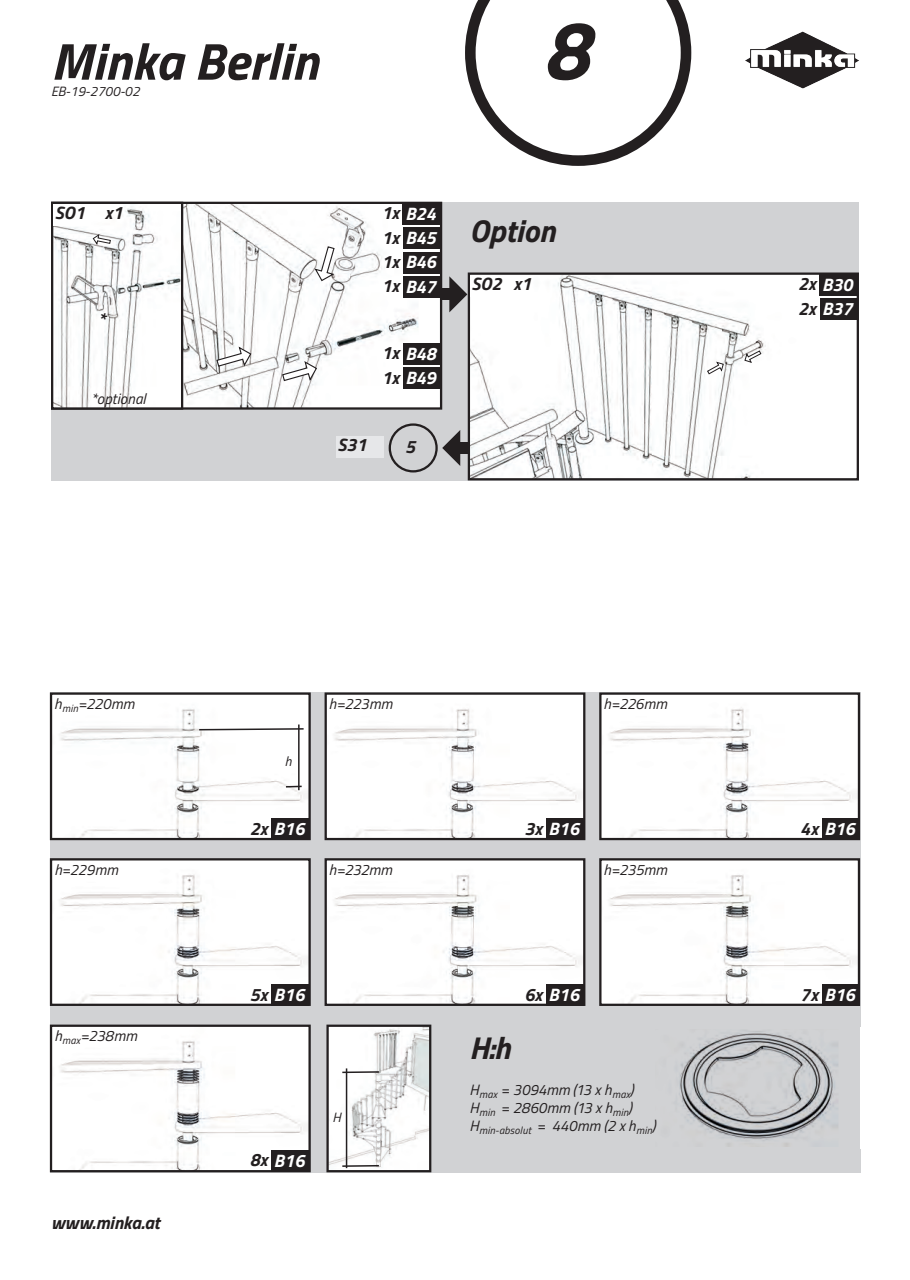
<style>
.page{position:relative;width:910px;height:1280px;background:#fff}
.page>*{position:absolute;margin:0;border:0;box-sizing:border-box;transform-origin:0 0}
.t1{font:italic 700 82.95px "Titillium Web";color:#231f20}
.t2{font:italic 700 52.05px "Titillium Web";color:#231f20}
.t3{font:italic 700 31.65px "Titillium Web";color:#231f20}
.t4{font:italic 700 18px "Titillium Web";color:#fff}
.t5{font:italic 700 18px "Titillium Web";color:#231f20}
.t6{font:italic 15px "Titillium Web";letter-spacing:.005em;color:#231f20}
.t7{font:italic 13.5px "Titillium Web";color:#231f20}
.t8{font:italic 10.5px "Titillium Web";letter-spacing:.015em;color:#231f20}
.s1{color:#231f20}
</style>
<div class="page">
<img style="left:745px;top:31px;width:114px;height:58px">
<div style="left:50px;top:692px;width:810px;height:480px;background:#d1d2d4"></div>
<div style="left:51px;top:202px;width:808px;height:278px;background:#d1d2d4"></div>
<div style="left:399px;top:288px;width:51px;height:12px;background:#231f20"></div>
<svg style="left:449px;top:276px;width:18px;height:36px"></svg>
<img style="left:183px;top:205px;width:256px;height:202px">
<div style="left:51px;top:202px;width:391px;height:208px;border:2px solid #231f20"></div>
<img style="left:54px;top:205px;width:126px;height:202px">
<div style="left:51px;top:202px;width:132px;height:208px;border:2px solid #231f20"></div>
<img style="left:679px;top:1031px;width:159px;height:116px">
<svg style="left:465px;top:0;width:226px;height:166px"></svg>
<div style="left:460px;top:442px;width:50px;height:12px;background:#231f20"></div>
<svg style="left:442px;top:430px;width:18px;height:36px"></svg>
<div style="left:53px;top:204px;width:37px;height:22px;background:#fff"></div>
<div style="left:403px;top:203px;width:37px;height:22px;background:#231f20"></div>
<div style="left:403px;top:252px;width:38px;height:21px;background:#231f20"></div>
<div style="left:403px;top:276px;width:38px;height:22px;background:#231f20"></div>
<img style="left:471px;top:275px;width:385px;height:202px">
<div style="left:468px;top:272px;width:391px;height:208px;border:2px solid #231f20"></div>
<div style="left:470px;top:275px;width:37px;height:22px;background:#fff"></div>
<svg style="left:93px;top:234px;width:18px;height:11px"></svg>
<svg style="left:744px;top:350px;width:17px;height:13px"></svg>
<div style="left:403px;top:228px;width:38px;height:21px;background:#231f20"></div>
<svg style="left:313px;top:245px;width:22px;height:37px"></svg>
<div style="left:403px;top:343px;width:38px;height:22px;background:#231f20"></div>
<div style="left:389px;top:423px;width:49px;height:49px;border:2px solid #231f20;border-radius:50%"></div>
<div style="left:337px;top:436px;width:47px;height:21px;background:#e6e7e9"></div>
<img style="left:53px;top:695px;width:255px;height:142px">
<div style="left:50px;top:692px;width:261px;height:148px;border:2px solid #231f20"></div>
<img style="left:328px;top:695px;width:254px;height:142px">
<div style="left:325px;top:692px;width:260px;height:148px;border:2px solid #231f20"></div>
<img style="left:602px;top:695px;width:255px;height:142px">
<div style="left:599px;top:692px;width:261px;height:148px;border:2px solid #231f20"></div>
<img style="left:53px;top:861px;width:255px;height:142px">
<div style="left:50px;top:858px;width:261px;height:148px;border:2px solid #231f20"></div>
<img style="left:328px;top:861px;width:254px;height:142px">
<div style="left:325px;top:858px;width:260px;height:148px;border:2px solid #231f20"></div>
<img style="left:602px;top:861px;width:255px;height:142px">
<div style="left:599px;top:858px;width:261px;height:148px;border:2px solid #231f20"></div>
<img style="left:53px;top:1027px;width:255px;height:142px">
<div style="left:50px;top:1024px;width:261px;height:148px;border:2px solid #231f20"></div>
<hr style="left:298px;top:724px;width:2px;height:66px;background:#231f20">
<svg style="left:198px;top:727px;width:107px;height:4px"></svg>
<svg style="left:286px;top:786px;width:16px;height:1px"></svg>
<div style="left:271px;top:819px;width:38px;height:21px;background:#231f20"></div>
<div style="left:546px;top:819px;width:38px;height:21px;background:#231f20"></div>
<div style="left:822px;top:819px;width:38px;height:21px;background:#231f20"></div>
<div style="left:271px;top:984px;width:38px;height:22px;background:#231f20"></div>
<div style="left:546px;top:984px;width:38px;height:22px;background:#231f20"></div>
<div style="left:822px;top:984px;width:38px;height:22px;background:#231f20"></div>
<div style="left:271px;top:1150px;width:38px;height:22px;background:#231f20"></div>
<img style="left:329px;top:1027px;width:99px;height:142px">
<div style="left:326px;top:1024px;width:105px;height:148px;border:2px solid #231f20"></div>
<hr style="left:346px;top:1068px;width:1px;height:100px;background:#231f20">
<hr style="left:342px;top:1165px;width:37px;height:2px;background:#231f20">
<hr style="left:342px;top:1071px;width:37px;height:2px;background:#231f20">
<svg style="left:216px;top:346px;width:36px;height:22px"></svg>
<svg style="left:281px;top:361px;width:37px;height:21px"></svg>
<div style="left:820px;top:274px;width:37px;height:21px;background:#231f20"></div>
<div style="left:820px;top:298px;width:37px;height:22px;background:#231f20"></div>
<svg style="left:707px;top:362px;width:17px;height:13px"></svg>
<div style="left:403px;top:367px;width:38px;height:22px;background:#231f20"></div>
<h2 class="t2" style="left:51px;top:21px;width:269px">Minka Berlin</h2>
<p class="t7" style="left:51px;top:82px;width:90px">EB-19-2700-02</p>
<p class="t1" style="left:542px;top:-15px;width:48px">8</p>
<p class="t5" style="left:55px;top:199px;width:69px">SO1 x1</p>
<p class="t4" style="left:381px;top:199px;width:56px"><span class="s1">1x</span> B24</p>
<p class="t4" style="left:381px;top:248px;width:56px"><span class="s1">1x</span> B46</p>
<p class="t4" style="left:381px;top:272px;width:56px"><span class="s1">1x</span> B47</p>
<p class="t5" style="left:472px;top:270px;width:61px">SO2 x1</p>
<p class="t4" style="left:381px;top:224px;width:56px"><span class="s1">1x</span> B45</p>
<p class="t3" style="left:469px;top:206px;width:88px">Option</p>
<p class="t5" style="left:98px;top:306px;width:9px">*</p>
<p class="t6" style="left:91px;top:388px;width:56px">*optional</p>
<p class="t6" style="left:54px;top:693px;width:82px">h<sub>min</sub>=220mm</p>
<p class="t4" style="left:381px;top:339px;width:56px"><span class="s1">1x</span> B48</p>
<p class="t4" style="left:381px;top:364px;width:56px"><span class="s1">1x</span> B49</p>
<p class="t5" style="left:338px;top:431px;width:31px">S31</p>
<p class="t5" style="left:405px;top:433px;width:12px">5</p>
<p class="t7" style="left:285px;top:751px;width:8px">h</p>
<p class="t6" style="left:329px;top:693px;width:65px">h=223mm</p>
<p class="t6" style="left:604px;top:693px;width:65px">h=226mm</p>
<p class="t4" style="left:798px;top:270px;width:56px"><span class="s1">2x</span> B30</p>
<p class="t4" style="left:798px;top:295px;width:56px"><span class="s1">2x</span> B37</p>
<p class="t4" style="left:250px;top:815px;width:56px"><span class="s1">2x</span> B16</p>
<p class="t4" style="left:524px;top:815px;width:56px"><span class="s1">3x</span> B16</p>
<p class="t4" style="left:800px;top:815px;width:56px"><span class="s1">4x</span> B16</p>
<p class="t6" style="left:54px;top:859px;width:65px">h=229mm</p>
<p class="t6" style="left:329px;top:859px;width:65px">h=232mm</p>
<p class="t6" style="left:604px;top:859px;width:65px">h=235mm</p>
<p class="t6" style="left:54px;top:1025px;width:84px">h<sub>max</sub>=238mm</p>
<p class="t5" style="left:51px;top:1208px;width:110px">www.minka.at</p>
<p class="t4" style="left:250px;top:980px;width:56px"><span class="s1">5x</span> B16</p>
<p class="t4" style="left:524px;top:980px;width:56px"><span class="s1">6x</span> B16</p>
<p class="t4" style="left:800px;top:980px;width:56px"><span class="s1">7x</span> B16</p>
<p class="t4" style="left:250px;top:1146px;width:56px"><span class="s1">8x</span> B16</p>
<p class="t7" style="left:332px;top:1108px;width:10px">H</p>
<p class="t3" style="left:469px;top:1023px;width:42px">H:h</p>
<p class="t6" style="left:469px;top:1079px;width:166px">H<sub>max</sub> = 3094mm (13 x h<sub>max</sub>)</p>
<p class="t6" style="left:469px;top:1097px;width:164px">H<sub>min</sub> = 2860mm (13 x h<sub>min</sub>)</p>
<p class="t8" style="left:469px;top:1123px;width:188px"><sup>H</sup>min-absolut <sup>=</sup> <sup>440mm</sup> <sup>(2</sup> <sup>x</sup> <sup>h</sup>min<sup>)</sup></p>
</div>
